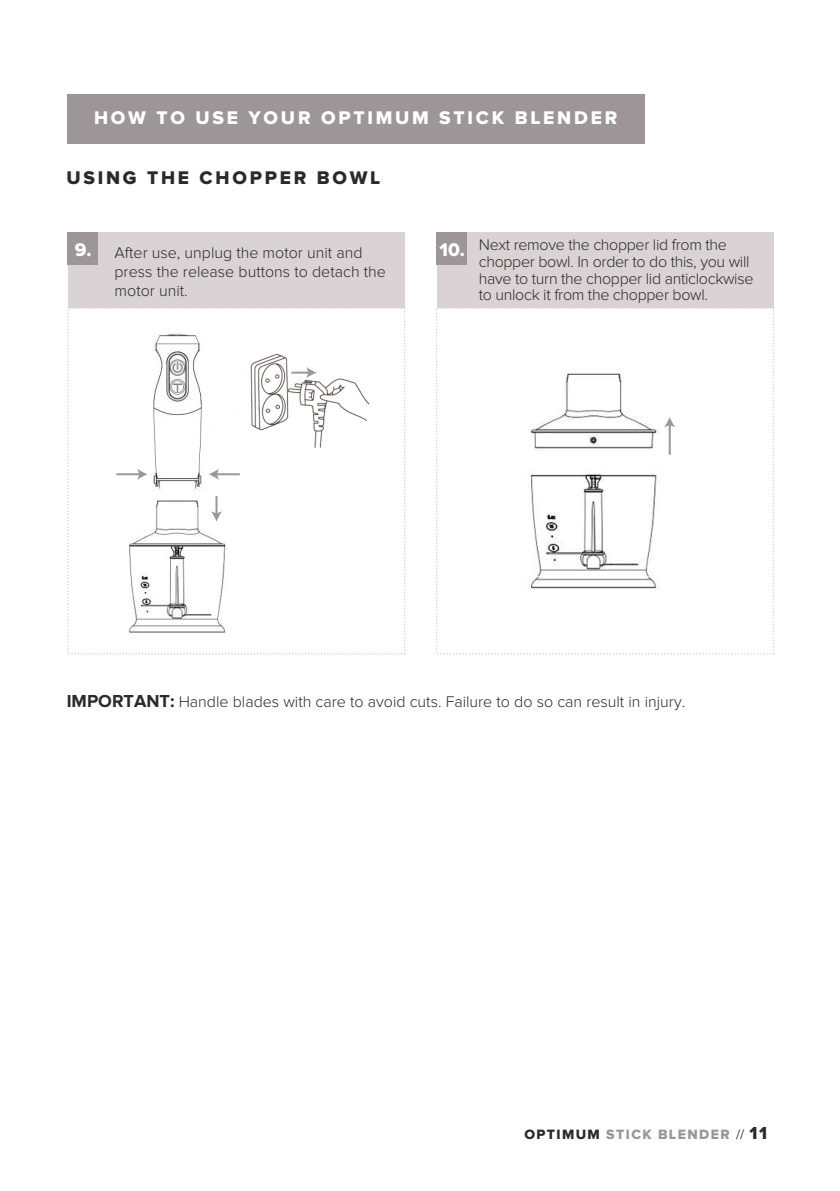
<style>
.page{position:relative;width:840px;height:1191px;background:#fff}
.page>*{position:absolute;margin:0;border:0;box-sizing:border-box;transform-origin:0 0}
.t1{font:19px "Proxima Nova Extrabld";letter-spacing:.145em;color:#fff}
.t2{font:19px "Proxima Nova Extrabld";letter-spacing:.145em;color:#2d2a26}
.t3{font:300 16px/19.2px "Proxima Nova";color:#2d2a26}
.t4{font:300 16px/16.8px "Proxima Nova";letter-spacing:-.02em;color:#2d2a26}
.t5{font:14px "Proxima Nova Extrabld";letter-spacing:.1em;color:#9c9699}
.s1{font-family:"Proxima Nova Extrabld";font-weight:400;font-size:19px;color:#fff}
.s2{font-weight:700;font-size:18px}
.s3{color:#2d2a26}
.s4{font-family:"Proxima Nova";color:#2d2a26}
.s5{font-size:18px;color:#2d2a26}
</style>
<div class="page">
<div style="left:67px;top:94px;width:577px;height:49px;background:#9c9699"></div>
<div style="left:68px;top:232px;width:336px;height:76px;background:#d9d3d6"></div>
<div style="left:67px;top:232px;width:30px;height:33px;background:#9c9699"></div>
<div style="left:67px;top:307px;width:338px;height:347px;border:2px dashed #d9d3d6"></div>
<div style="left:436px;top:232px;width:337px;height:76px;background:#d9d3d6"></div>
<div style="left:436px;top:232px;width:30px;height:33px;background:#9c9699"></div>
<div style="left:435px;top:307px;width:338px;height:347px;border:2px dashed #d9d3d6"></div>
<svg style="left:250px;top:353px;width:120px;height:95px"></svg>
<img style="left:125px;top:333px;width:104px;height:300px">
<div style="left:116px;top:457px;width:35px;height:14px;background:#fff"></div>
<div style="left:201px;top:461px;width:36px;height:9px;background:#fff"></div>
<div style="left:203px;top:411px;width:8px;height:27px;background:#fff"></div>
<svg style="left:211px;top:496px;width:11px;height:25px"></svg>
<hr style="left:216px;top:473px;width:24px;height:2px;background:#9c9699">
<svg style="left:208px;top:469px;width:11px;height:11px"></svg>
<hr style="left:116px;top:473px;width:24px;height:2px;background:#9c9699">
<svg style="left:137px;top:469px;width:10px;height:11px"></svg>
<hr style="left:668px;top:424px;width:2px;height:31px;background:#9c9699">
<svg style="left:664px;top:417px;width:11px;height:10px"></svg>
<img style="left:528px;top:373px;width:131px;height:216px">
<p class="t1" style="left:94px;top:107px;width:524px">HOW TO USE YOUR OPTIMUM STICK BLENDER</p>
<p class="t2" style="left:66px;top:167px;width:315px">USING THE CHOPPER BOWL</p>
<p class="t3" style="left:75px;top:243px;width:289px"><span class="s1">9.</span> After use, unplug the motor unit and</p>
<p class="t1" style="left:439px;top:239px;width:27px">10.</p>
<p class="t3" style="left:114px;top:263px;width:273px">press the release buttons to detach the motor unit.</p>
<p class="t4" style="left:478px;top:237px;width:276px">Next remove the chopper lid from the chopper bowl. In order to do this, you will have to turn the chopper lid anticlockwise to unlock it from the chopper bowl.</p>
<p class="t3" style="left:67px;top:692px;width:619px"><span class="s2">IMPORTANT:</span> Handle blades with care to avoid cuts. Failure to do so can result in injury.</p>
<p class="t5" style="left:524px;top:1126px;width:244px"><span class="s3">OPTIMUM</span> STICK BLENDER <span class="s4">//</span> <span class="s5">11</span></p>
</div>
